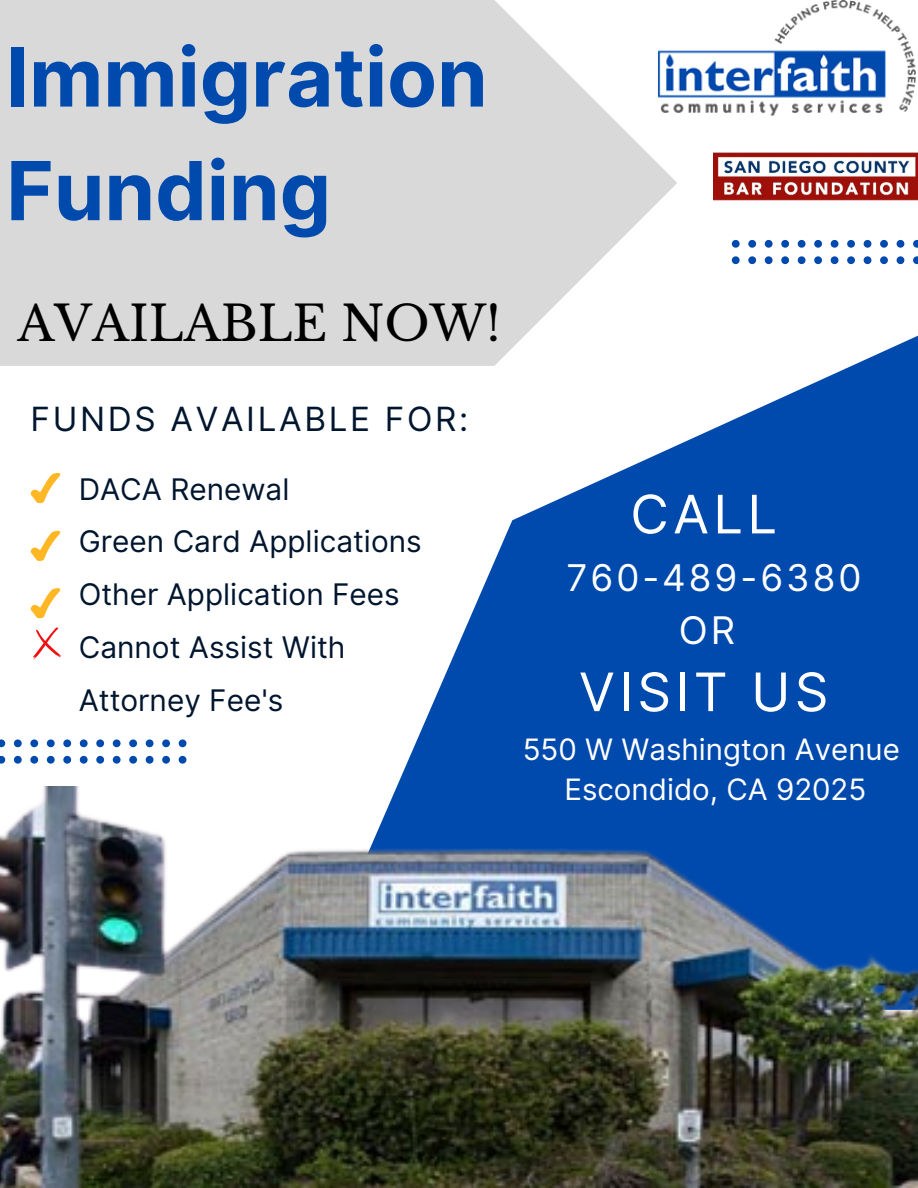
<style>
.page{position:relative;width:918px;height:1188px;background:#fff}
.page>*{position:absolute;margin:0;border:0;box-sizing:border-box;transform-origin:0 0}
.t1{font:700 81.45px/113.7px "Inter";color:#004aad}
.t2{font:53.1px "Inter";letter-spacing:.08em;color:#fff}
.t3{font:48px "Libre Baskerville";color:#000}
.t4{font:38.1px "Inter";color:#fff}
.t5{font:36.9px "Inter";letter-spacing:.08em;color:#fff}
.t6{font:33.3px "Inter";letter-spacing:.08em;color:#00162e}
.t7{font:29.7px/52.8px "Inter";color:#00162e}
.t8{font:29.55px/40.5px "Inter";color:#fff;text-align:center}
</style>
<div class="page">
<svg style="left:179px;top:739px;width:7px;height:8px"></svg>
<svg style="left:162px;top:739px;width:8px;height:8px"></svg>
<svg style="left:146px;top:739px;width:8px;height:8px"></svg>
<svg style="left:129px;top:739px;width:8px;height:8px"></svg>
<svg style="left:113px;top:739px;width:8px;height:8px"></svg>
<svg style="left:96px;top:739px;width:8px;height:8px"></svg>
<svg style="left:80px;top:739px;width:8px;height:8px"></svg>
<svg style="left:63px;top:739px;width:8px;height:8px"></svg>
<svg style="left:47px;top:739px;width:8px;height:8px"></svg>
<svg style="left:30px;top:739px;width:8px;height:8px"></svg>
<svg style="left:14px;top:739px;width:8px;height:8px"></svg>
<svg style="left:0;top:739px;width:5px;height:8px"></svg>
<svg style="left:179px;top:756px;width:7px;height:8px"></svg>
<svg style="left:162px;top:756px;width:8px;height:8px"></svg>
<svg style="left:146px;top:756px;width:8px;height:8px"></svg>
<svg style="left:129px;top:756px;width:8px;height:8px"></svg>
<svg style="left:113px;top:756px;width:8px;height:8px"></svg>
<svg style="left:96px;top:756px;width:8px;height:8px"></svg>
<svg style="left:80px;top:756px;width:8px;height:8px"></svg>
<svg style="left:63px;top:756px;width:8px;height:8px"></svg>
<svg style="left:47px;top:756px;width:8px;height:8px"></svg>
<svg style="left:30px;top:756px;width:8px;height:8px"></svg>
<svg style="left:14px;top:756px;width:8px;height:8px"></svg>
<svg style="left:0;top:756px;width:5px;height:8px"></svg>
<svg style="left:913px;top:240px;width:5px;height:8px"></svg>
<svg style="left:897px;top:240px;width:7px;height:8px"></svg>
<svg style="left:880px;top:240px;width:8px;height:8px"></svg>
<svg style="left:864px;top:240px;width:7px;height:8px"></svg>
<svg style="left:847px;top:240px;width:8px;height:8px"></svg>
<svg style="left:831px;top:240px;width:7px;height:8px"></svg>
<svg style="left:814px;top:240px;width:8px;height:8px"></svg>
<svg style="left:798px;top:240px;width:8px;height:8px"></svg>
<svg style="left:781px;top:240px;width:8px;height:8px"></svg>
<svg style="left:765px;top:240px;width:8px;height:8px"></svg>
<svg style="left:748px;top:240px;width:8px;height:8px"></svg>
<svg style="left:732px;top:240px;width:8px;height:8px"></svg>
<svg style="left:913px;top:256px;width:5px;height:8px"></svg>
<svg style="left:897px;top:256px;width:7px;height:8px"></svg>
<svg style="left:880px;top:256px;width:8px;height:8px"></svg>
<svg style="left:864px;top:256px;width:7px;height:8px"></svg>
<svg style="left:847px;top:256px;width:8px;height:8px"></svg>
<svg style="left:831px;top:256px;width:7px;height:8px"></svg>
<svg style="left:814px;top:256px;width:8px;height:8px"></svg>
<svg style="left:798px;top:256px;width:8px;height:8px"></svg>
<svg style="left:781px;top:256px;width:8px;height:8px"></svg>
<svg style="left:765px;top:256px;width:8px;height:8px"></svg>
<svg style="left:748px;top:256px;width:8px;height:8px"></svg>
<svg style="left:732px;top:256px;width:8px;height:8px"></svg>
<svg style="left:396px;top:335px;width:522px;height:452px;fill:#004aad"></svg>
<img style="left:0;top:787px;width:918px;height:401px">
<svg style="left:31px;top:473px;width:30px;height:31px"></svg>
<svg style="left:31px;top:530px;width:30px;height:31px"></svg>
<svg style="left:31px;top:588px;width:30px;height:31px"></svg>
<svg style="left:33px;top:627px;width:28px;height:33px"></svg>
<img style="left:713px;top:152px;width:205px;height:49px">
<img style="left:677px;top:0;width:239px;height:116px">
<svg style="left:0;top:0;width:677px;height:366px;background:#ddd"></svg>
<h1 class="t1" style="left:6px;top:20px;width:483px">Immigration<br>Funding</h1>
<h3 class="t3" style="left:17px;top:295px;width:485px">AVAILABLE NOW!</h3>
<p class="t6" style="left:30px;top:399px;width:439px">FUNDS AVAILABLE FOR:</p>
<p class="t7" style="left:79px;top:462px;width:344px">DACA Renewal<br>Green Card Applications<br>Other Application Fees<br>Cannot Assist With<br>Attorney Fee's</p>
<h2 class="t2" style="left:630px;top:482px;width:148px">CALL</h2>
<p class="t5" style="left:567px;top:555px;width:296px">760-489-6380</p>
<p class="t4" style="left:679px;top:607px;width:58px">OR</p>
<h2 class="t2" style="left:579px;top:660px;width:251px">VISIT US</h2>
<p class="t8" style="left:523px;top:729px;width:379px">550 W Washington Avenue<br>Escondido, CA 92025</p>
</div>
